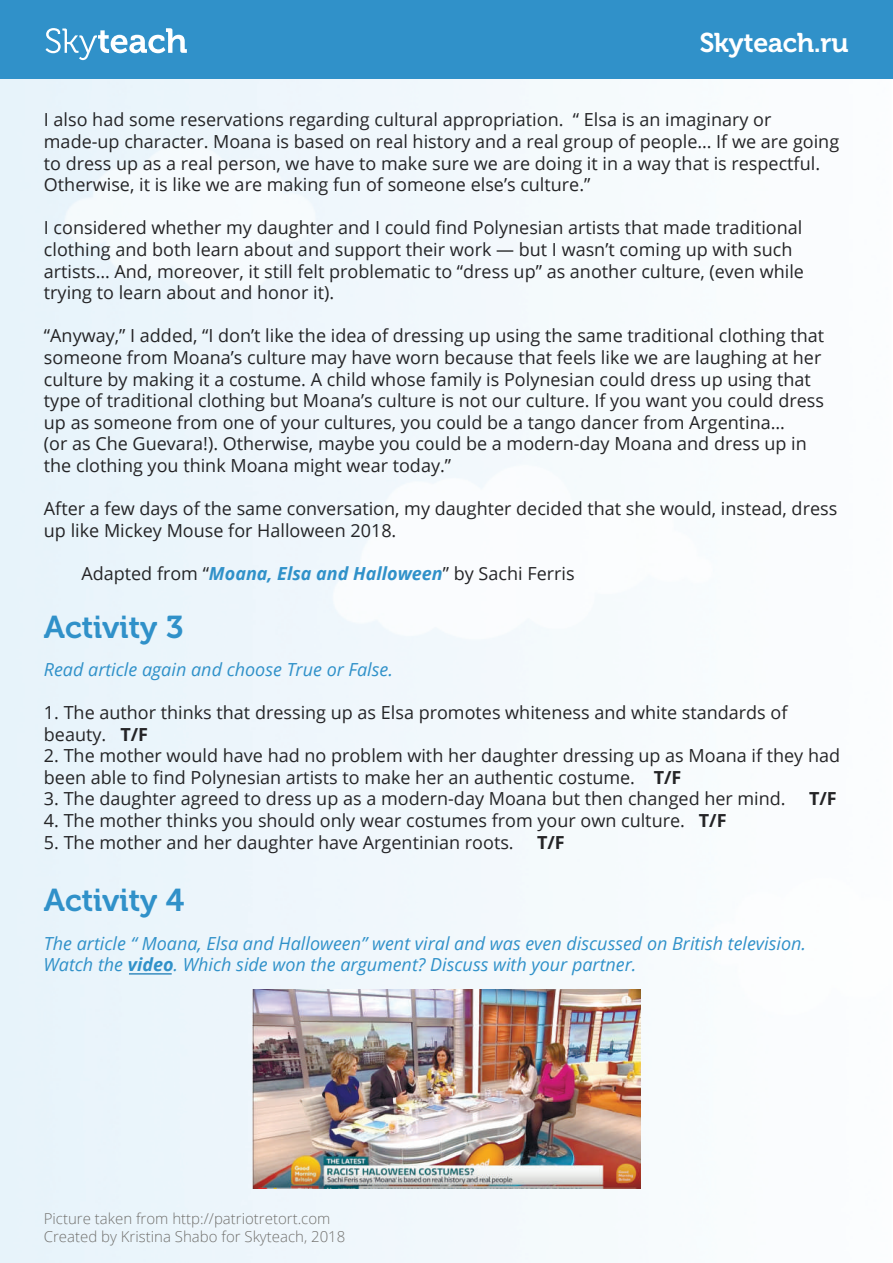
<style>
.page{position:relative;width:893px;height:1263px;background:#fff}
.page>*{position:absolute;margin:0;border:0;box-sizing:border-box;transform-origin:0 0}
.t1{font:31.5px "Museo Cyrl 700";color:#3091c9}
.t2{font:27px "Museo Cyrl 700";color:#fff}
.t3{font:18px/21.6px "Open Sans";color:#242426}
.t4{font:italic 18px/21px "Open Sans";color:#3091c9}
.t5{font:700 18px "Open Sans";color:#242426}
.t6{font:300 15px/18px "Open Sans";color:#72716e}
.s1{font-weight:700;font-style:italic;color:#3091c9}
.s2{font-weight:700}
</style>
<div class="page">
<div style="left:0;top:79px;width:641px;height:1184px;background:#eff7fc"></div>
<div style="left:0;top:0;width:893px;height:79px;background:#3091c9"></div>
<svg style="left:46px;top:28px;width:141px;height:32px"></svg>
<img style="left:253px;top:990px;width:387px;height:198px">
<hr style="left:129px;top:973px;width:43px;height:2px;background:#398dc0">
<h2 class="t2" style="left:700px;top:28px;width:150px">Skyteach.ru</h2>
<p class="t3" style="left:44px;top:109px;width:797px">I also had some reservations regarding cultural appropriation. “ Elsa is an imaginary or made-up character. Moana is based on real history and a real group of people… If we are going to dress up as a real person, we have to make sure we are doing it in a way that is respectful.<br>Otherwise, it is like we are making fun of someone else’s culture.”</p>
<p class="t3" style="left:44px;top:217px;width:762px">I considered whether my daughter and I could find Polynesian artists that made traditional clothing and both learn about and support their work — but I wasn’t coming up with such artists… And, moreover, it still felt problematic to “dress up” as another culture, (even while trying to learn about and honor it).</p>
<p class="t3" style="left:44px;top:325px;width:782px">“Anyway,” I added, “I don’t like the idea of dressing up using the same traditional clothing that someone from Moana’s culture may have worn because that feels like we are laughing at her culture by making it a costume. A child whose family is Polynesian could dress up using that type of traditional clothing but Moana’s culture is not our culture. If you want you could dress up as someone from one of your cultures, you could be a tango dancer from Argentina…<br>(or as Che Guevara!). Otherwise, maybe you could be a modern-day Moana and dress up in the clothing you think Moana might wear today.”</p>
<p class="t3" style="left:44px;top:497px;width:795px">After a few days of the same conversation, my daughter decided that she would, instead, dress up like Mickey Mouse for Halloween 2018.</p>
<p class="t3" style="left:81px;top:562px;width:495px">Adapted from “<span class="s1">Moana, Elsa and Halloween</span>” by Sachi Ferris</p>
<h1 class="t1" style="left:44px;top:609px;width:141px">Activity 3</h1>
<p class="t4" style="left:44px;top:658px;width:351px">Read article again and choose True or False.</p>
<p class="t3" style="left:44px;top:701px;width:745px">1. The author thinks that dressing up as Elsa promotes whiteness and white standards of beauty. <span class="s2">T/F</span></p>
<p class="t3" style="left:44px;top:744px;width:798px">2. The mother would have had no problem with her daughter dressing up as Moana if they had been able to find Polynesian artists to make her an authentic costume. <span class="s2">T/F</span></p>
<p class="t3" style="left:44px;top:788px;width:743px">3. The daughter agreed to dress up as a modern-day Moana but then changed her mind.</p>
<p class="t5" style="left:809px;top:786px;width:29px">T/F</p>
<p class="t3" style="left:44px;top:809px;width:684px">4. The mother thinks you should only wear costumes from your own culture. <span class="s2">T/F</span></p>
<p class="t3" style="left:44px;top:831px;width:471px">5. The mother and her daughter have Argentinian roots.</p>
<p class="t5" style="left:537px;top:829px;width:29px">T/F</p>
<h1 class="t1" style="left:44px;top:883px;width:142px">Activity 4</h1>
<p class="t4" style="left:44px;top:932px;width:764px">The article “ Moana, Elsa and Halloween” went viral and was even discussed on British television.<br>Watch the <span class="s2">video</span>. Which side won the argument? Discuss with your partner.</p>
<p class="t6" style="left:44px;top:1209px;width:303px">Picture taken from http://patriotretort.com<br>Created by Kristina Shabo for Skyteach, 2018</p>
</div>
